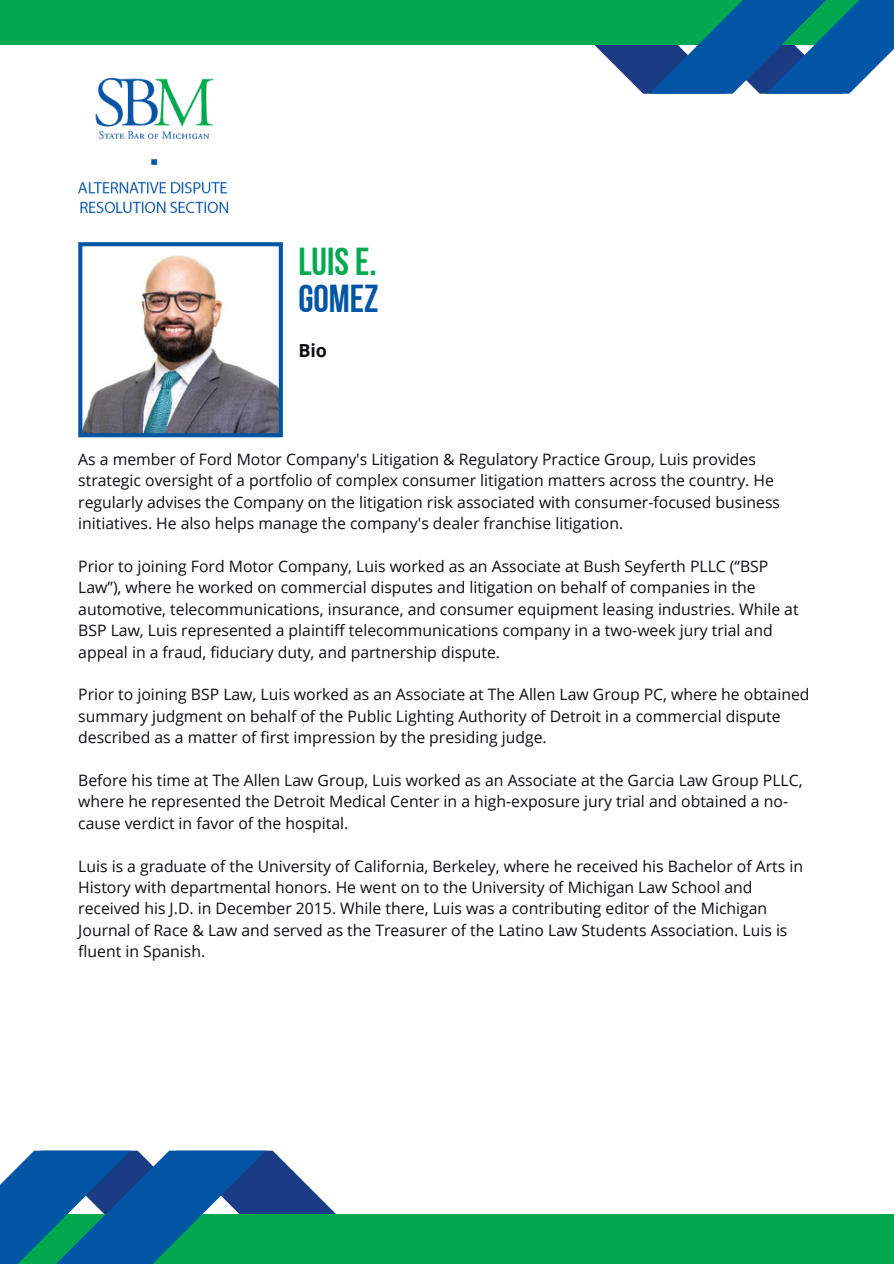
<style>
.page{position:relative;width:894px;height:1264px;background:#fff}
.page>*{position:absolute;margin:0;border:0;box-sizing:border-box;transform-origin:0 0}
.t1{font:38.85px "Bebas Neue Cyrillic";color:#00a94f}
.t2{font:38.85px "Bebas Neue Cyrillic";color:#0155a4}
.t3{font:700 18px "Open Sans";color:#0f0d12}
.t4{font:15.75px/21.5px "Open Sans";color:#0f0d12}
</style>
<div class="page">
<div style="left:0;top:1214px;width:893px;height:49px;background:#00a94f"></div>
<div style="left:0;top:0;width:893px;height:45px;background:#00a94f"></div>
<svg style="left:0;top:1150px;width:336px;height:113px"></svg>
<svg style="left:594px;top:0;width:299px;height:94px"></svg>
<img style="left:78px;top:79px;width:149px;height:134px">
<img style="left:78px;top:242px;width:205px;height:195px">
<p class="t1" style="left:298px;top:246px;width:80px">LUISE.</p>
<p class="t2" style="left:298px;top:283px;width:82px">GOMEZ</p>
<p class="t3" style="left:298px;top:338px;width:30px">Bio</p>
<p class="t4" style="left:78px;top:448px;width:703px">As a member of Ford Motor Company's Litigation &amp; Regulatory Practice Group, Luis provides strategic oversight of a portfolio of complex consumer litigation matters across the country. He regularly advises the Company on the litigation risk associated with consumer-focused business initiatives. He also helps manage the company's dealer franchise litigation.</p>
<p class="t4" style="left:78px;top:555px;width:721px">Prior to joining Ford Motor Company, Luis worked as an Associate at Bush Seyferth PLLC (“BSP Law”), where he worked on commercial disputes and litigation on behalf of companies in the automotive, telecommunications, insurance, and consumer equipment leasing industries. While at BSP Law, Luis represented a plaintiff telecommunications company in a two-week jury trial and appeal in a fraud, fiduciary duty, and partnership dispute.</p>
<p class="t4" style="left:78px;top:683px;width:732px">Prior to joining BSP Law, Luis worked as an Associate at The Allen Law Group PC, where he obtained summary judgment on behalf of the Public Lighting Authority of Detroit in a commercial dispute described as a matter of first impression by the presiding judge.</p>
<p class="t4" style="left:78px;top:769px;width:725px">Before his time at The Allen Law Group, Luis worked as an Associate at the Garcia Law Group PLLC, where he represented the Detroit Medical Center in a high-exposure jury trial and obtained a no&shy;cause verdict in favor of the hospital.</p>
<p class="t4" style="left:78px;top:854px;width:726px">Luis is a graduate of the University of California, Berkeley, where he received his Bachelor of Arts in History with departmental honors. He went on to the University of Michigan Law School and received his J.D. in December 2015. While there, Luis was a contributing editor of the Michigan Journal of Race &amp; Law and served as the Treasurer of the Latino Law Students Association. Luis is fluent in Spanish.</p>
</div>
